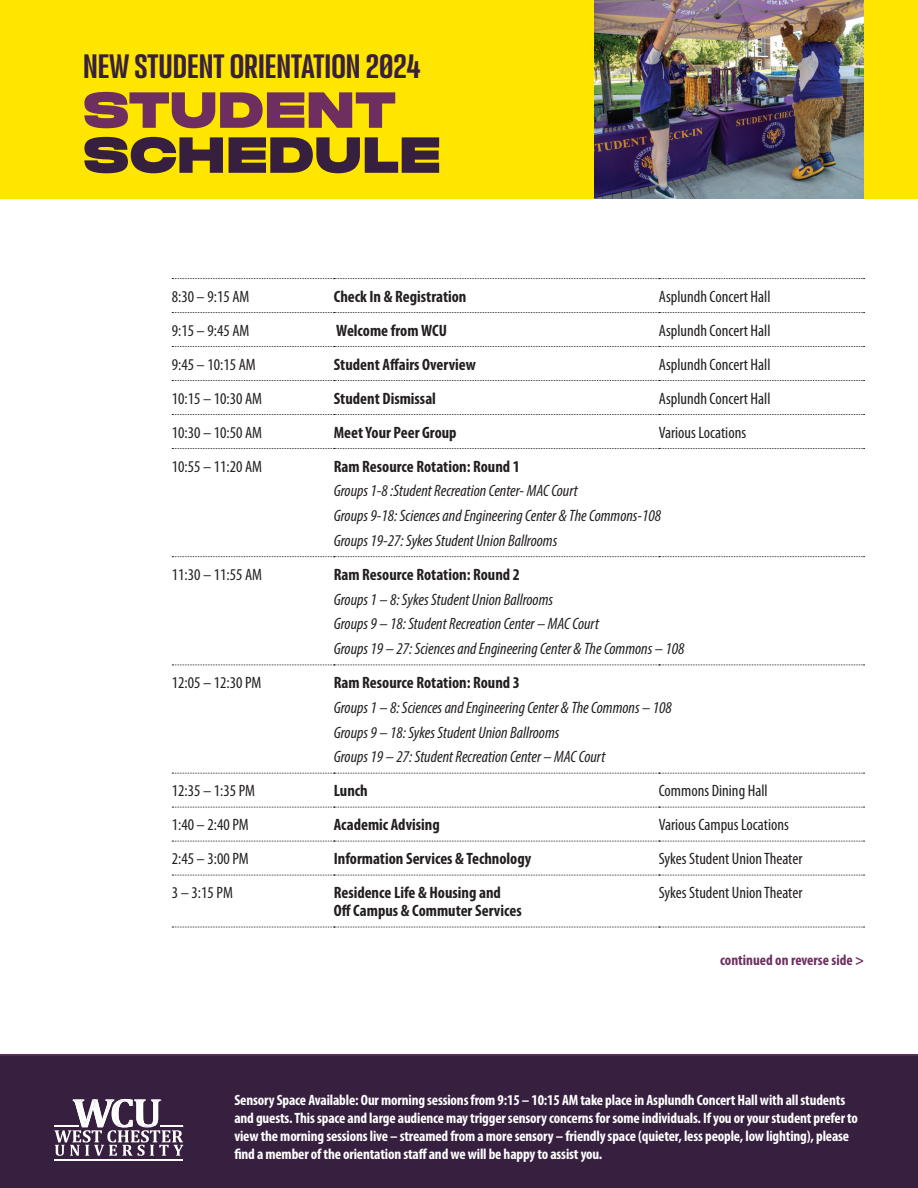
<style>
.page{position:relative;width:918px;height:1188px;background:#fff}
.page>*{position:absolute;margin:0;border:0;box-sizing:border-box;transform-origin:0 0}
.t1{font:50.7px/45px "Phonk";letter-spacing:.01em;color:#37203f}
.t2{font:500 33.75px "Versus";color:#37203f}
.t3{font:italic condensed 16.5px "Myriad Pro";color:#231f20}
.t4{font:condensed 16.5px "Myriad Pro";color:#231f20}
.t5{font:700 condensed 16.5px/18px "Myriad Pro";color:#231f20}
.List_Paragraph{font:700 condensed 15px/18px "Myriad Pro";letter-spacing:-.01em;color:#fff}
.Call_out_Versus{font:700 condensed 15px "Myriad Pro";color:#6e2f60}
.s1{color:#6e2f60}
</style>
<div class="page">
<div style="left:0;top:0;width:918px;height:199px;background:#ffe601"></div>
<div style="left:0;top:1054px;width:918px;height:134px;background:#37203f"></div>
<hr style="left:54px;top:1159px;width:129px;height:1px;background:#fff">
<svg style="left:54px;top:1099px;width:129px;height:57px"></svg>
<img style="left:594px;top:0;width:270px;height:199px">
<svg style="left:172px;top:312px;width:693px;height:1px"></svg>
<svg style="left:172px;top:346px;width:693px;height:1px"></svg>
<svg style="left:172px;top:380px;width:693px;height:1px"></svg>
<svg style="left:172px;top:414px;width:693px;height:1px"></svg>
<svg style="left:172px;top:807px;width:693px;height:1px"></svg>
<svg style="left:172px;top:841px;width:693px;height:1px"></svg>
<svg style="left:172px;top:875px;width:693px;height:1px"></svg>
<svg style="left:172px;top:927px;width:693px;height:1px"></svg>
<svg style="left:172px;top:278px;width:693px;height:1px"></svg>
<svg style="left:172px;top:665px;width:693px;height:1px"></svg>
<svg style="left:172px;top:773px;width:693px;height:1px"></svg>
<svg style="left:172px;top:448px;width:693px;height:1px"></svg>
<svg style="left:172px;top:556px;width:693px;height:1px"></svg>
<p class="t2" style="left:83px;top:43px;width:339px">NEW STUDENT ORIENTATION 2024</p>
<p class="t1" style="left:83px;top:86px;width:359px"><span class="s1">STUDENT<br></span>SCHEDULE</p>
<p class="t4" style="left:172px;top:286px;width:79px">8:30 – 9:15 AM</p>
<p class="t5" style="left:334px;top:287px;width:134px">Check In &amp; Registration</p>
<p class="t4" style="left:659px;top:286px;width:113px">Asplundh Concert Hall</p>
<p class="t4" style="left:172px;top:320px;width:79px">9:15 – 9:45 AM</p>
<p class="t5" style="left:336px;top:321px;width:112px">Welcome from WCU</p>
<p class="t4" style="left:659px;top:320px;width:113px">Asplundh Concert Hall</p>
<p class="t4" style="left:172px;top:354px;width:85px">9:45 – 10:15 AM</p>
<p class="t5" style="left:334px;top:355px;width:144px">Student Affairs Overview</p>
<p class="t4" style="left:659px;top:354px;width:113px">Asplundh Concert Hall</p>
<p class="t4" style="left:172px;top:388px;width:92px">10:15 – 10:30 AM</p>
<p class="t5" style="left:334px;top:389px;width:104px">Student Dismissal</p>
<p class="t4" style="left:659px;top:388px;width:113px">Asplundh Concert Hall</p>
<p class="t4" style="left:172px;top:422px;width:92px">10:30 – 10:50 AM</p>
<p class="t5" style="left:334px;top:423px;width:124px">Meet Your Peer Group</p>
<p class="t4" style="left:659px;top:422px;width:89px">Various Locations</p>
<p class="t4" style="left:172px;top:456px;width:92px">10:55 – 11:20 AM</p>
<p class="t5" style="left:334px;top:457px;width:188px">Ram Resource Rotation: Round 1</p>
<p class="t3" style="left:334px;top:481px;width:246px">Groups 1-8 :Student Recreation Center- MAC Court</p>
<p class="t3" style="left:334px;top:506px;width:329px">Groups 9-18: Sciences and Engineering Center &amp; The Commons-108</p>
<p class="t3" style="left:334px;top:530px;width:225px">Groups 19-27: Sykes Student Union Ballrooms</p>
<p class="t4" style="left:172px;top:564px;width:92px">11:30 – 11:55 AM</p>
<p class="t5" style="left:334px;top:565px;width:188px">Ram Resource Rotation: Round 2</p>
<p class="t3" style="left:334px;top:589px;width:221px">Groups 1 – 8: Sykes Student Union Ballrooms</p>
<p class="t3" style="left:334px;top:614px;width:267px">Groups 9 – 18: Student Recreation Center – MAC Court</p>
<p class="t3" style="left:334px;top:639px;width:352px">Groups 19 – 27: Sciences and Engineering Center &amp; The Commons – 108</p>
<p class="t4" style="left:172px;top:673px;width:91px">12:05 – 12:30 PM</p>
<p class="t5" style="left:334px;top:673px;width:188px">Ram Resource Rotation: Round 3</p>
<p class="t3" style="left:334px;top:697px;width:340px">Groups 1 – 8: Sciences and Engineering Center &amp; The Commons – 108</p>
<p class="t3" style="left:334px;top:722px;width:227px">Groups 9 – 18: Sykes Student Union Ballrooms</p>
<p class="t3" style="left:334px;top:747px;width:273px">Groups 19 – 27: Student Recreation Center – MAC Court</p>
<p class="t4" style="left:172px;top:781px;width:85px">12:35 – 1:35 PM</p>
<p class="t5" style="left:334px;top:781px;width:36px">Lunch</p>
<p class="t4" style="left:659px;top:781px;width:110px">Commons Dining Hall</p>
<p class="t4" style="left:172px;top:815px;width:79px">1:40 – 2:40 PM</p>
<p class="t5" style="left:334px;top:815px;width:108px">Academic Advising</p>
<p class="t4" style="left:659px;top:815px;width:132px">Various Campus Locations</p>
<p class="t4" style="left:172px;top:849px;width:79px">2:45 – 3:00 PM</p>
<p class="t5" style="left:334px;top:849px;width:199px">Information Services &amp; Technology</p>
<p class="t4" style="left:659px;top:849px;width:145px">Sykes Student Union Theater</p>
<p class="t4" style="left:172px;top:883px;width:63px">3 – 3:15 PM</p>
<p class="t5" style="left:334px;top:883px;width:189px">Residence Life &amp; Housing and<br>Off Campus &amp; Commuter Services</p>
<p class="t4" style="left:659px;top:883px;width:145px">Sykes Student Union Theater</p>
<p class="Call_out_Versus" style="left:720px;top:951px;width:145px">continued on reverse side &gt;</p>
<p class="List_Paragraph" style="left:234px;top:1091px;width:625px">Sensory Space Available: Our morning sessions from 9:15 – 10:15 AM take place in Asplundh Concert Hall with all students and guests. This space and large audience may trigger sensory concerns for some individuals. If you or your student prefer to view the morning sessions live – streamed from a more sensory – friendly space (quieter, less people, low lighting), please find a member of the orientation staff and we will be happy to assist you.</p>
</div>
